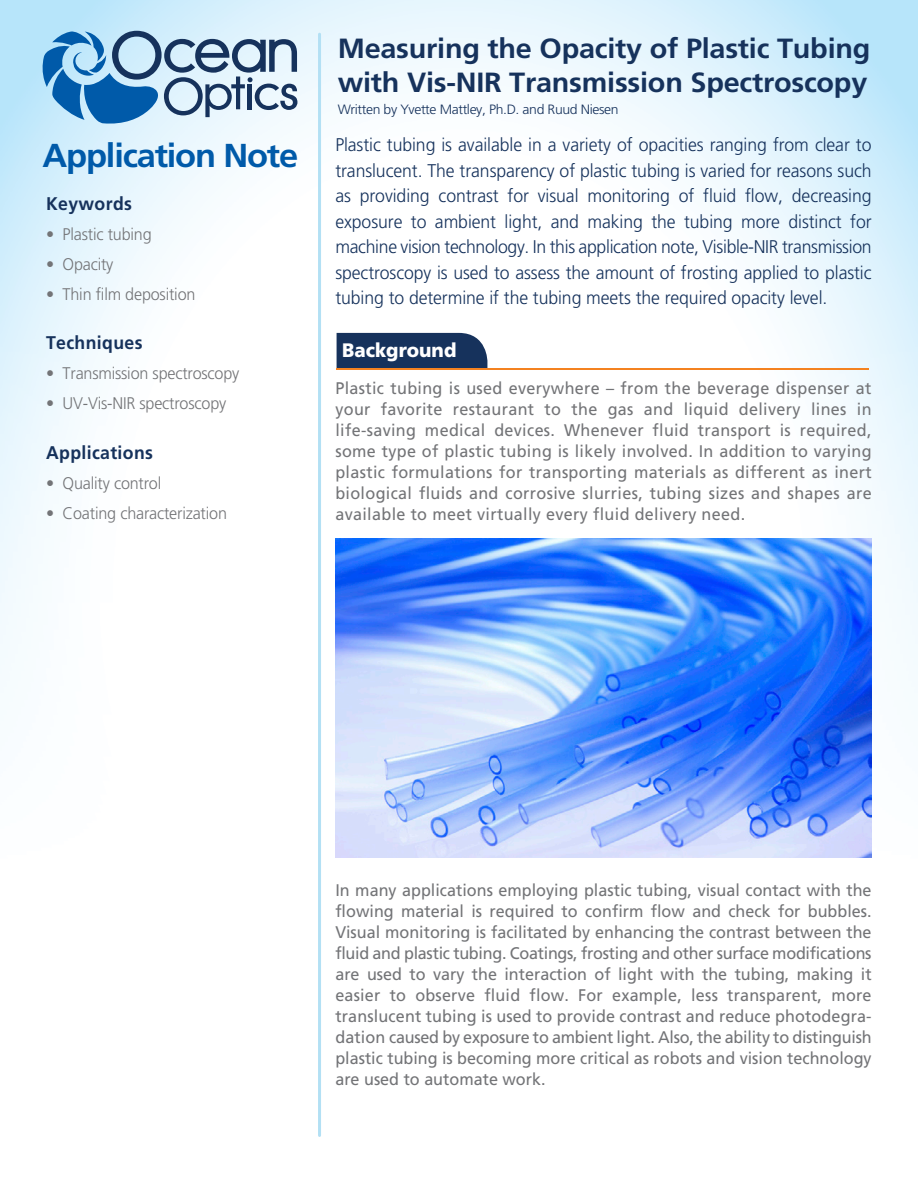
<style>
.page{position:relative;width:918px;height:1188px;background:#fff}
.page>*{position:absolute;margin:0;border:0;box-sizing:border-box;transform-origin:0 0}
.t1{font:700 33.15px "Frutiger";letter-spacing:-.035em;color:#005aa9;scale:1.04 1}
.t2{font:700 27.75px/34.2px "Frutiger";letter-spacing:-.01em;color:#16325c;scale:1.04 1}
.t3{font:900 19.5px "Frutiger";color:#fff;scale:.95 1}
.t4{font:300 18.3px/25.5px "Frutiger";letter-spacing:-.005em;color:#16325c;text-align:justify;scale:.96 1}
.t5{font:700 18.3px "Frutiger";letter-spacing:.02em;color:#16325c;scale:.96 1}
.t6{font:16.8px/21px "Frutiger";letter-spacing:.01em;color:#737477;text-align:justify;scale:.96 1}
.t7{font:300 16.8px "Frutiger";letter-spacing:-.01em;color:#737477;scale:.96 1}
.t8{font:300 13.5px "Frutiger";letter-spacing:-.03em;color:#16325c;scale:1.04 1}
</style>
<div class="page">
<img style="left:0;top:0;width:918px;height:1137px">
<svg style="left:42px;top:31px;width:255px;height:94px;background:#8cb1cf"></svg>
<hr style="left:318px;top:34px;width:3px;height:1102px;background:#b3e0f4">
<div style="left:337px;top:333px;width:150px;height:35px;background:#16325c"></div>
<hr style="left:337px;top:368px;width:532px;height:2px;background:#f48220">
<img style="left:335px;top:538px;width:537px;height:320px">
<h1 class="t1" style="left:43px;top:136px;width:247px">Application Note</h1>
<p class="t5" style="left:46px;top:193px;width:91px">Keywords</p>
<p class="t7" style="left:46px;top:225px;width:112px">• Plastic tubing</p>
<p class="t7" style="left:46px;top:255px;width:72px">• Opacity</p>
<p class="t7" style="left:46px;top:285px;width:157px">• Thin film deposition</p>
<p class="t5" style="left:46px;top:332px;width:102px">Techniques</p>
<p class="t7" style="left:46px;top:364px;width:203px">• Transmission spectroscopy</p>
<p class="t7" style="left:46px;top:394px;width:189px">• UV-Vis-NIR spectroscopy</p>
<p class="t5" style="left:46px;top:442px;width:113px">Applications</p>
<p class="t7" style="left:46px;top:474px;width:122px">• Quality control</p>
<p class="t7" style="left:46px;top:504px;width:190px">• Coating characterization</p>
<h2 class="t2" style="left:338px;top:31px;width:514px">Measuring the Opacity of Plastic Tubing with Vis-NIR Transmission Spectroscopy</h2>
<p class="t8" style="left:338px;top:102px;width:272px">Written by Yvette Mattley, Ph.D. and Ruud Niesen</p>
<p class="t4" style="left:335px;top:132px;width:560px">Plastic tubing is available in a variety of opacities ranging from clear to translucent. The transparency of plastic tubing is varied for reasons such as providing contrast for visual monitoring of fluid flow, decreasing exposure to ambient light, and making the tubing more distinct for machine vision technology. In this application note, Visible-NIR transmission spectroscopy is used to assess the amount of frosting applied to plastic tubing to determine if the tubing meets the required opacity level.</p>
<p class="t3" style="left:342px;top:338px;width:122px">Background</p>
<p class="t6" style="left:335px;top:377px;width:560px">Plastic tubing is used everywhere – from the beverage dispenser at your favorite restaurant to the gas and liquid delivery lines in life-saving medical devices. Whenever fluid transport is required, some type of plastic tubing is likely involved. In addition to varying plastic formulations for transporting materials as different as inert biological fluids and corrosive slurries, tubing sizes and shapes are available to meet virtually every fluid delivery need.</p>
<p class="t6" style="left:335px;top:879px;width:560px">In many applications employing plastic tubing, visual contact with the flowing material is required to confirm flow and check for bubbles.<br>Visual monitoring is facilitated by enhancing the contrast between the fluid and plastic tubing. Coatings, frosting and other surface modifications are used to vary the interaction of light with the tubing, making it easier to observe fluid flow. For example, less transparent, more translucent tubing is used to provide contrast and reduce photodegra&shy;dation caused by exposure to ambient light. Also, the ability to distinguish plastic tubing is becoming more critical as robots and vision technology are used to automate work.</p>
</div>
